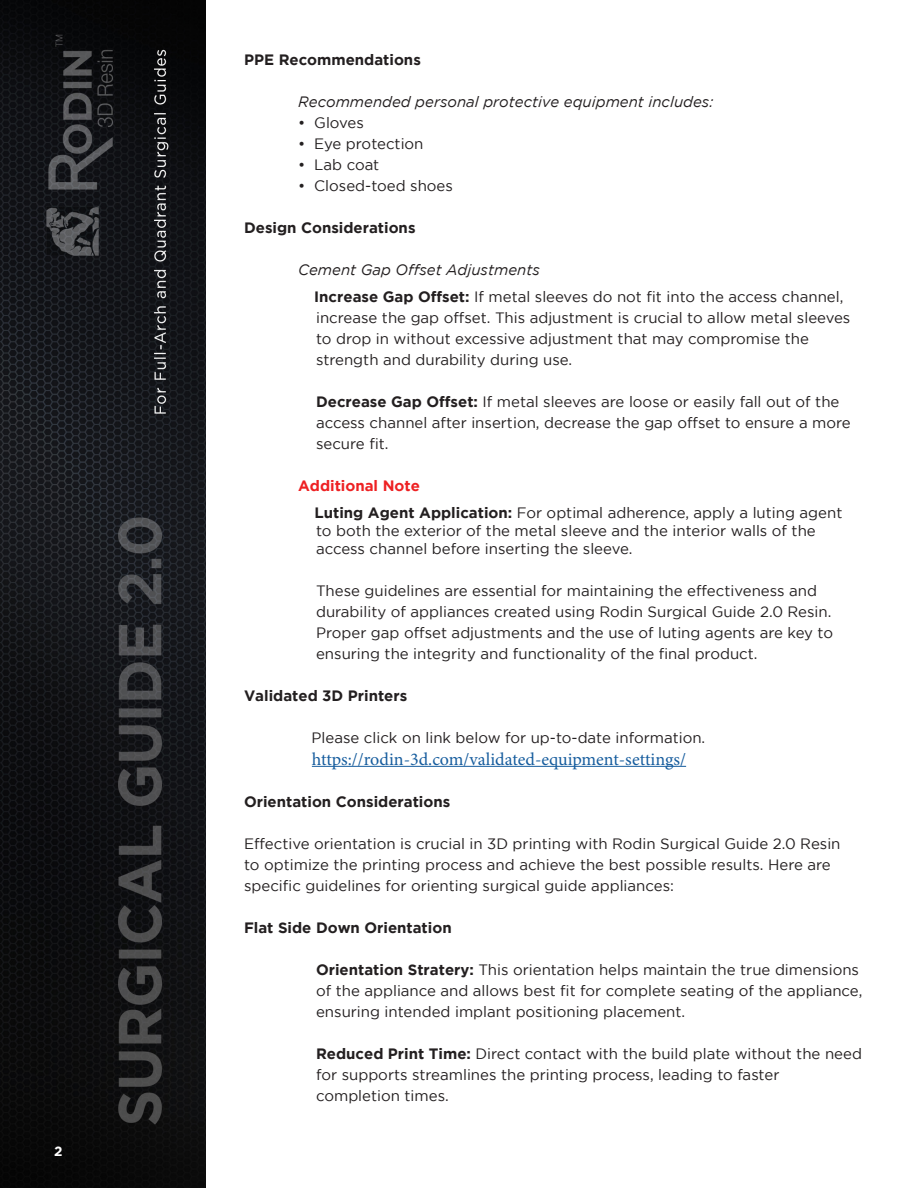
<style>
.page{position:relative;width:918px;height:1188px;background:#fff}
.page>*{position:absolute;margin:0;border:0;box-sizing:border-box;transform-origin:0 0}
.t1{font:18px "Minion Pro";color:#175d9e}
.t2{font:15px/21px "Gotham";color:#231f20}
.t3{font:700 15px "Gotham";color:#231f20}
.t4{font:italic 15px "Gotham";color:#231f20}
.t5{font:700 15px "Gotham";color:#ee2123}
.t6{font:700 13.5px "Gotham";color:#fff}
.s1{font-weight:700}
</style>
<div class="page">
<img style="left:0;top:0;width:205px;height:1188px">
<hr style="left:312px;top:766px;width:374px;height:1px;background:#175d9e">
<p class="t6" style="left:54px;top:1143px;width:10px">2</p>
<p class="t3" style="left:244px;top:51px;width:178px">PPE Recommendations</p>
<p class="t4" style="left:298px;top:93px;width:417px">Recommended personal protective equipment includes:</p>
<p class="t2" style="left:298px;top:112px;width:67px">• Gloves</p>
<p class="t2" style="left:298px;top:133px;width:127px">• Eye protection</p>
<p class="t2" style="left:298px;top:154px;width:83px">• Lab coat</p>
<p class="t2" style="left:298px;top:175px;width:156px">• Closed-toed shoes</p>
<p class="t3" style="left:244px;top:219px;width:173px">Design Considerations</p>
<p class="t4" style="left:298px;top:261px;width:243px">Cement Gap Offset Adjustments</p>
<p class="t2" style="left:314px;top:286px;width:531px"><span class="s1">Increase Gap Offset:</span> If metal sleeves do not fit into the access channel,</p>
<p class="t2" style="left:316px;top:307px;width:536px">increase the gap offset. This adjustment is crucial to allow metal sleeves</p>
<p class="t2" style="left:316px;top:328px;width:494px">to drop in without excessive adjustment that may compromise the</p>
<p class="t2" style="left:316px;top:349px;width:258px">strength and durability during use.</p>
<p class="t2" style="left:316px;top:391px;width:525px"><span class="s1">Decrease Gap Offset:</span> If metal sleeves are loose or easily fall out of the</p>
<p class="t2" style="left:316px;top:412px;width:536px">access channel after insertion, decrease the gap offset to ensure a more</p>
<p class="t2" style="left:316px;top:433px;width:74px">secure fit.</p>
<p class="t5" style="left:298px;top:477px;width:123px">Additional Note</p>
<p class="t2" style="left:315px;top:502px;width:529px"><span class="s1">Luting Agent Application:</span> For optimal adherence, apply a luting agent</p>
<p class="t2" style="left:316px;top:520px;width:501px">to both the exterior of the metal sleeve and the interior walls of the</p>
<p class="t2" style="left:316px;top:538px;width:318px">access channel before inserting the sleeve.</p>
<p class="t2" style="left:316px;top:580px;width:517px">These guidelines are essential for maintaining the effectiveness and durability of appliances created using Rodin Surgical Guide 2.0 Resin.</p>
<p class="t2" style="left:316px;top:622px;width:519px">Proper gap offset adjustments and the use of luting agents are key to</p>
<p class="t2" style="left:316px;top:643px;width:443px">ensuring the integrity and functionality of the final product.</p>
<p class="t3" style="left:244px;top:687px;width:165px">Validated 3D Printers</p>
<p class="t2" style="left:312px;top:727px;width:395px">Please click on link below for up-to-date information.</p>
<p class="t1" style="left:312px;top:747px;width:376px">https://rodin-3d.com/validated-equipment-settings/</p>
<p class="t3" style="left:244px;top:793px;width:208px">Orientation Considerations</p>
<p class="t2" style="left:244px;top:833px;width:598px">Effective orientation is crucial in 3D printing with Rodin Surgical Guide 2.0 Resin to optimize the printing process and achieve the best possible results. Here are specific guidelines for orienting surgical guide appliances:</p>
<p class="t3" style="left:244px;top:919px;width:209px">Flat Side Down Orientation</p>
<p class="t2" style="left:316px;top:959px;width:548px"><span class="s1">Orientation Stratery:</span> This orientation helps maintain the true dimensions of the appliance and allows best fit for complete seating of the appliance,</p>
<p class="t2" style="left:316px;top:1001px;width:371px">ensuring intended implant positioning placement.</p>
<p class="t2" style="left:316px;top:1043px;width:547px"><span class="s1">Reduced Print Time:</span> Direct contact with the build plate without the need</p>
<p class="t2" style="left:316px;top:1064px;width:465px">for supports streamlines the printing process, leading to faster</p>
<p class="t2" style="left:316px;top:1085px;width:134px">completion times.</p>
</div>
